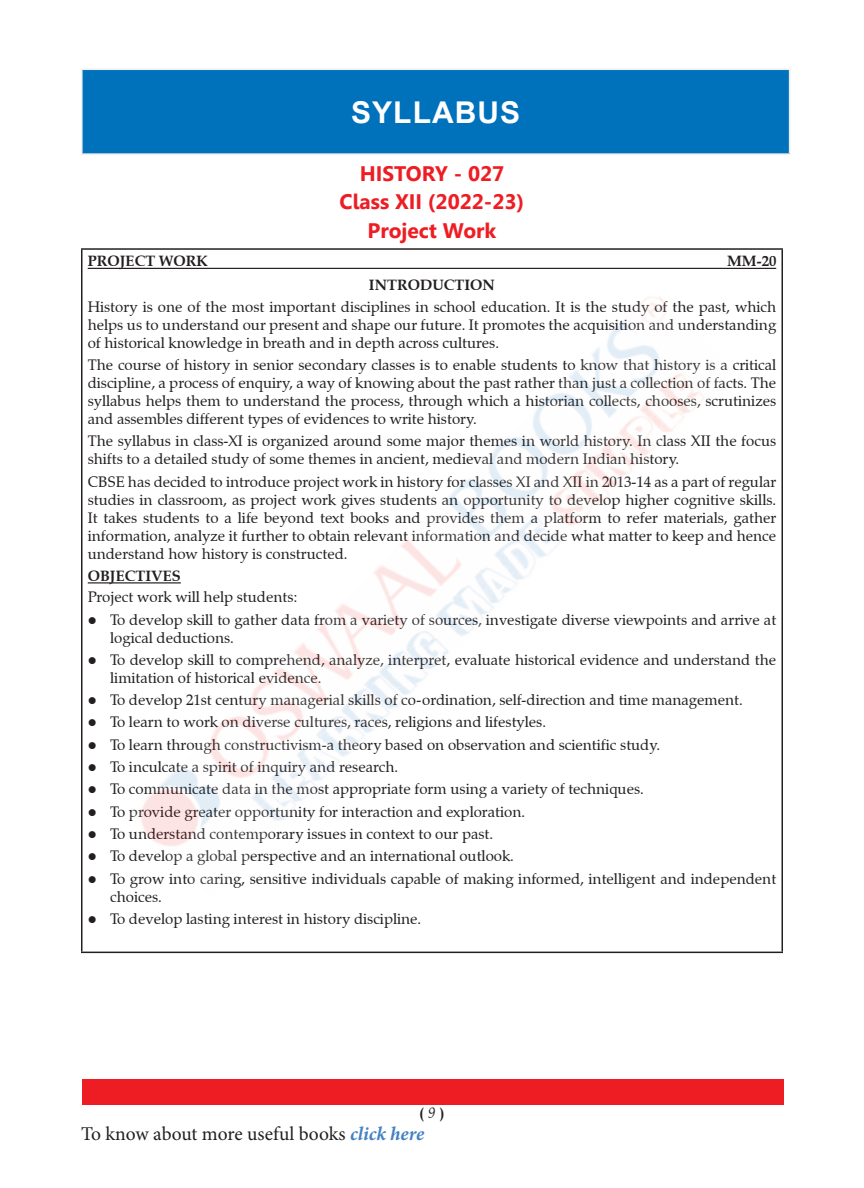
<style>
.page{position:relative;width:864px;height:1188px;background:#fff}
.page>*{position:absolute;margin:0;border:0;box-sizing:border-box;transform-origin:0 0}
.t1{font:700 30px "Arial";letter-spacing:.035em;color:#fff}
.Answer_right{font:700 21px "Gisha";color:#ee1d23}
.t2{font:19.5px "Minion Pro";letter-spacing:-.005em;color:#231f20}
.Answer_right-2{font:15px/18px "Zapf Calligraphic 801 BT";color:#231f20}
.Answer_right-3{font:700 15px "Zapf Calligraphic 801 BT";color:#231f20}
.s1{font-weight:400;font-style:italic}
.s2{font-weight:700;font-style:italic;color:#4481c3}
</style>
<div class="page">
<div style="left:82px;top:69px;width:708px;height:85px;background:#0072bc"></div>
<hr style="left:81px;top:69px;width:709px;height:1px;background:#eeeeef">
<hr style="left:81px;top:70px;width:2px;height:83px;background:#eeeeef">
<hr style="left:789px;top:70px;width:1px;height:83px;background:#eeeeef">
<hr style="left:81px;top:153px;width:709px;height:2px;background:#eeeeef">
<div style="left:82px;top:1079px;width:701px;height:26px;background:#ee1d23"></div>
<hr style="left:81px;top:248px;width:702px;height:2px;background:#231f20">
<hr style="left:81px;top:250px;width:1px;height:702px;background:#231f20">
<hr style="left:782px;top:250px;width:1px;height:702px;background:#231f20">
<hr style="left:81px;top:952px;width:702px;height:1px;background:#231f20">
<hr style="left:88px;top:268px;width:688px;height:1px;background:#231f20">
<hr style="left:88px;top:582px;width:93px;height:1px;background:#231f20">
<img style="left:130px;top:296px;width:574px;height:550px">
<p class="t1" style="left:351px;top:91px;width:171px">SYLLABUS</p>
<p class="Answer_right" style="left:360px;top:162px;width:146px">HISTORY - 027</p>
<p class="Answer_right" style="left:340px;top:190px;width:186px">Class XII (2022-23)</p>
<p class="Answer_right" style="left:368px;top:219px;width:130px">Project Work</p>
<p class="Answer_right-3" style="left:88px;top:252px;width:121px">PROJECT WORK</p>
<p class="Answer_right-3" style="left:727px;top:252px;width:51px">MM-20</p>
<p class="Answer_right-3" style="left:369px;top:276px;width:128px">INTRODUCTION</p>
<p class="Answer_right-2" style="left:88px;top:298px;width:690px;text-align:justify">History is one of the most important disciplines in school education. It is the study of the past, which helps us to understand our present and shape our future. It promotes the acquisition and understanding of historical knowledge in breath and in depth across cultures.</p>
<p class="Answer_right-2" style="left:88px;top:356px;width:690px;text-align:justify">The course of history in senior secondary classes is to enable students to know that history is a critical discipline, a process of enquiry, a way of knowing about the past rather than just a collection of facts. The syllabus helps them to understand the process, through which a historian collects, chooses, scrutinizes and assembles different types of evidences to write history.</p>
<p class="Answer_right-2" style="left:88px;top:432px;width:690px">The syllabus in class-XI is organized around some major themes in world history. In class XII the focus shifts to a detailed study of some themes in ancient, medieval and modern Indian history.</p>
<p class="Answer_right-2" style="left:88px;top:472px;width:690px;text-align:justify">CBSE has decided to introduce project work in history for classes XI and XII in 2013-14 as a part of regular studies in classroom, as project work gives students an opportunity to develop higher cognitive skills.<br>It takes students to a life beyond text books and provides them a platform to refer materials, gather information, analyze it further to obtain relevant information and decide what matter to keep and hence understand how history is constructed.</p>
<p class="Answer_right-3" style="left:88px;top:566px;width:95px">OBJECTIVES</p>
<p class="Answer_right-2" style="left:88px;top:588px;width:211px">Project work will help students:</p>
<p class="Answer_right-2" style="left:110px;top:610px;width:667px;text-indent:-22px">● To develop skill to gather data from a variety of sources, investigate diverse viewpoints and arrive at logical deductions.</p>
<p class="Answer_right-2" style="left:110px;top:651px;width:667px;text-indent:-22px">● To develop skill to comprehend, analyze, interpret, evaluate historical evidence and understand the limitation of historical evidence.</p>
<p class="Answer_right-2" style="left:88px;top:691px;width:656px">● To develop 21st century managerial skills of co-ordination, self-direction and time management.</p>
<p class="Answer_right-2" style="left:88px;top:713px;width:460px">● To learn to work on diverse cultures, races, religions and lifestyles.</p>
<p class="Answer_right-2" style="left:88px;top:736px;width:574px">● To learn through constructivism-a theory based on observation and scientific study.</p>
<p class="Answer_right-2" style="left:88px;top:758px;width:312px">● To inculcate a spirit of inquiry and research.</p>
<p class="Answer_right-2" style="left:88px;top:780px;width:558px">● To communicate data in the most appropriate form using a variety of techniques.</p>
<p class="Answer_right-2" style="left:88px;top:803px;width:439px">● To provide greater opportunity for interaction and exploration.</p>
<p class="Answer_right-2" style="left:88px;top:825px;width:407px">● To understand contemporary issues in context to our past.</p>
<p class="Answer_right-2" style="left:88px;top:847px;width:428px">● To develop a global perspective and an international outlook.</p>
<p class="Answer_right-2" style="left:110px;top:870px;width:668px;text-indent:-22px">● To grow into caring, sensitive individuals capable of making informed, intelligent and independent choices.</p>
<p class="Answer_right-2" style="left:88px;top:910px;width:335px">● To develop lasting interest in history discipline.</p>
<p class="Answer_right-3" style="left:420px;top:1104px;width:26px">( <span class="s1">9</span> )</p>
<h3 class="t2" style="left:81px;top:1121px;width:345px">To know about more useful books <span class="s2">click here</span></h3>
</div>
